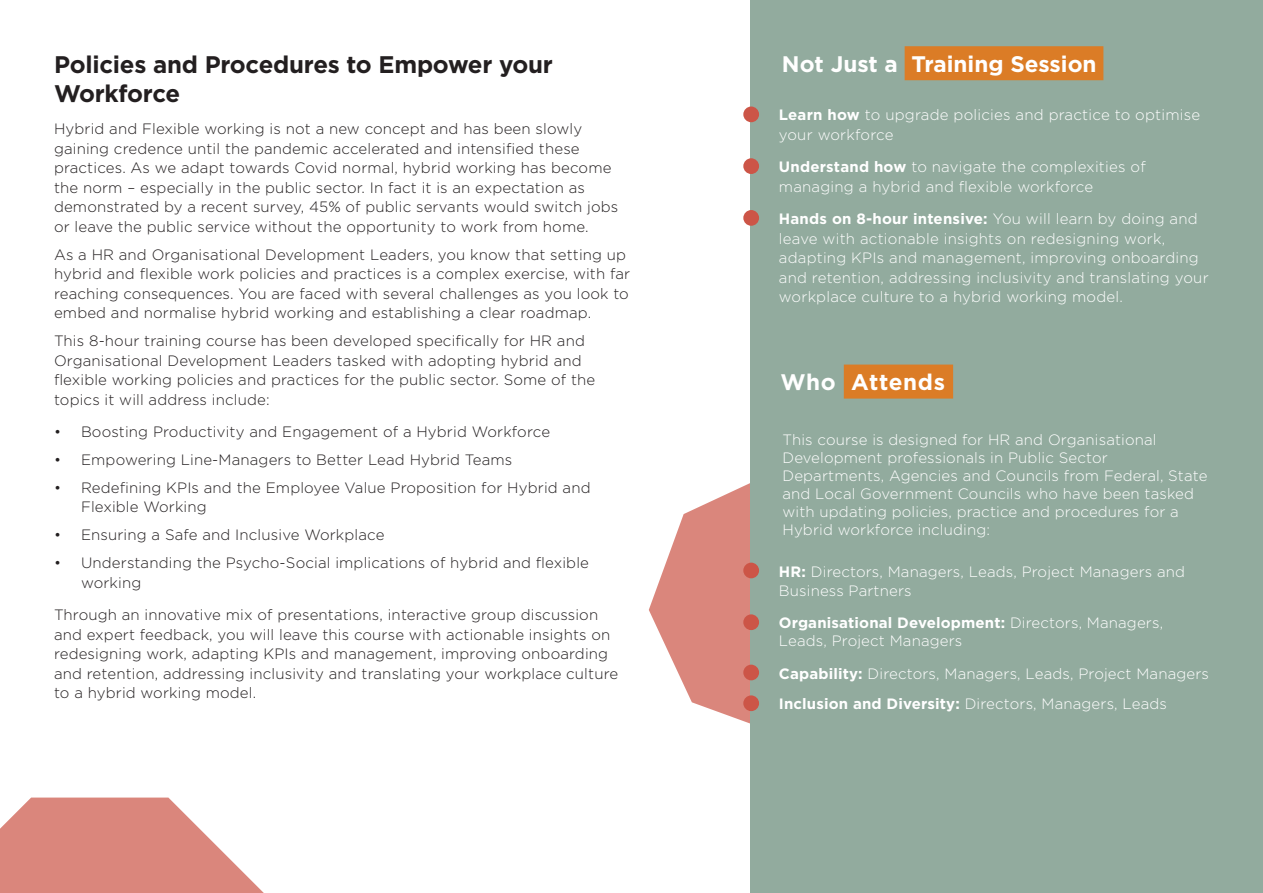
<style>
.page{position:relative;width:1263px;height:893px;background:#fff}
.page>*{position:absolute;margin:0;border:0;box-sizing:border-box;transform-origin:0 0}
.Headings{font:700 24px/28.8px "Gotham";letter-spacing:-.01em;color:#231f20}
.Headers{font:700 22.5px "Gotham";color:#fff}
.Body_Text{font:700 22.5px "Gotham";letter-spacing:.03em;color:#fff}
.Body_Text-2{font:300 15px/19.5px "Gotham";letter-spacing:.01em;color:#231f20}
.Body_Text-3{font:300 15px/19.5px "Gotham";letter-spacing:.01em;color:#fff}
.s1{font-weight:400;font-size:60px;color:#cc5547}
.s2{font-weight:700}
</style>
<div class="page">
<svg style="left:649px;top:483px;width:101px;height:241px;fill:#da867c"></svg>
<div style="left:750px;top:0;width:513px;height:893px;background:#92ab9e"></div>
<div style="left:844px;top:365px;width:109px;height:34px;background:#db7c26"></div>
<div style="left:905px;top:46px;width:198px;height:34px;background:#db7c26"></div>
<svg style="left:0;top:797px;width:264px;height:96px"></svg>
<p class="Headings" style="left:54px;top:50px;width:500px">Policies and Procedures to Empower your<br>Workforce</p>
<p class="Body_Text-2" style="left:54px;top:119px;width:566px">Hybrid and Flexible working is not a new concept and has been slowly gaining credence until the pandemic accelerated and intensified these practices. As we adapt towards Covid normal, hybrid working has become the norm – especially in the public sector. In fact it is an expectation as demonstrated by a recent survey, 45% of public servants would switch jobs or leave the public service without the opportunity to work from home.</p>
<p class="Body_Text-2" style="left:54px;top:244px;width:578px">As a HR and Organisational Development Leaders, you know that setting up hybrid and flexible work policies and practices is a complex exercise, with far reaching consequences. You are faced with several challenges as you look to embed and normalise hybrid working and establishing a clear roadmap.</p>
<p class="Body_Text-2" style="left:54px;top:331px;width:543px">This 8-hour training course has been developed specifically for HR and Organisational Development Leaders tasked with adopting hybrid and flexible working policies and practices for the public sector. Some of the topics it will address include:</p>
<p class="Body_Text-2" style="left:54px;top:421px;width:498px">• Boosting Productivity and Engagement of a Hybrid Workforce</p>
<p class="Body_Text-2" style="left:54px;top:449px;width:460px">• Empowering Line-Managers to Better Lead Hybrid Teams</p>
<p class="Body_Text-2" style="left:81px;top:477px;width:511px;text-indent:-27px">• Redefining KPIs and the Employee Value Proposition for Hybrid and<br>Flexible Working</p>
<p class="Body_Text-2" style="left:54px;top:525px;width:332px">• Ensuring a Safe and Inclusive Workplace</p>
<p class="Body_Text-2" style="left:81px;top:553px;width:509px;text-indent:-27px">• Understanding the Psycho-Social implications of hybrid and flexible working</p>
<p class="Body_Text-2" style="left:54px;top:605px;width:566px">Through an innovative mix of presentations, interactive group discussion and expert feedback, you will leave this course with actionable insights on redesigning work, adapting KPIs and management, improving onboarding and retention, addressing inclusivity and translating your workplace culture to a hybrid working model.</p>
<p class="Headers" style="left:782px;top:49px;width:316px">Not Just a Training Session</p>
<p class="Body_Text-3" style="left:779px;top:105px;width:423px;text-indent:-42px"><span class="s1">•</span> <span class="s2">Learn how</span> to upgrade policies and practice to optimise your workforce</p>
<p class="Body_Text-3" style="left:779px;top:157px;width:368px;text-indent:-42px"><span class="s1">•</span> <span class="s2">Understand how</span> to navigate the complexities of managing a hybrid and flexible workforce</p>
<p class="Body_Text-3" style="left:779px;top:209px;width:431px;text-indent:-42px"><span class="s1">•</span> <span class="s2">Hands on 8-hour intensive:</span> You will learn by doing and leave with actionable insights on redesigning work, adapting KPIs and management, improving onboarding and retention, addressing inclusivity and translating your workplace culture to a hybrid working model.</p>
<p class="Body_Text" style="left:780px;top:367px;width:166px">Who Attends</p>
<p class="Body_Text-3" style="left:782px;top:430px;width:426px;line-height:18px">This course is designed for HR and Organisational Development professionals in Public Sector Departments, Agencies and Councils from Federal, State and Local Government Councils who have been tasked with updating policies, practice and procedures for a Hybrid workforce including:</p>
<p class="Body_Text-3" style="left:779px;top:561px;width:408px;text-indent:-42px"><span class="s1">•</span> <span class="s2">HR:</span> Directors, Managers, Leads, Project Managers and<br>Business Partners</p>
<p class="Body_Text-3" style="left:779px;top:614px;width:386px;line-height:18px;text-indent:-42px"><span class="s1">•</span> <span class="s2">Organisational Development:</span> Directors, Managers,<br>Leads, Project Managers</p>
<p class="Body_Text-3" style="left:737px;top:663px;width:474px"><span class="s1">•</span> <span class="s2">Capability:</span> Directors, Managers, Leads, Project Managers</p>
<p class="Body_Text-3" style="left:737px;top:694px;width:432px"><span class="s1">•</span> <span class="s2">Inclusion and Diversity:</span> Directors, Managers, Leads</p>
</div>
